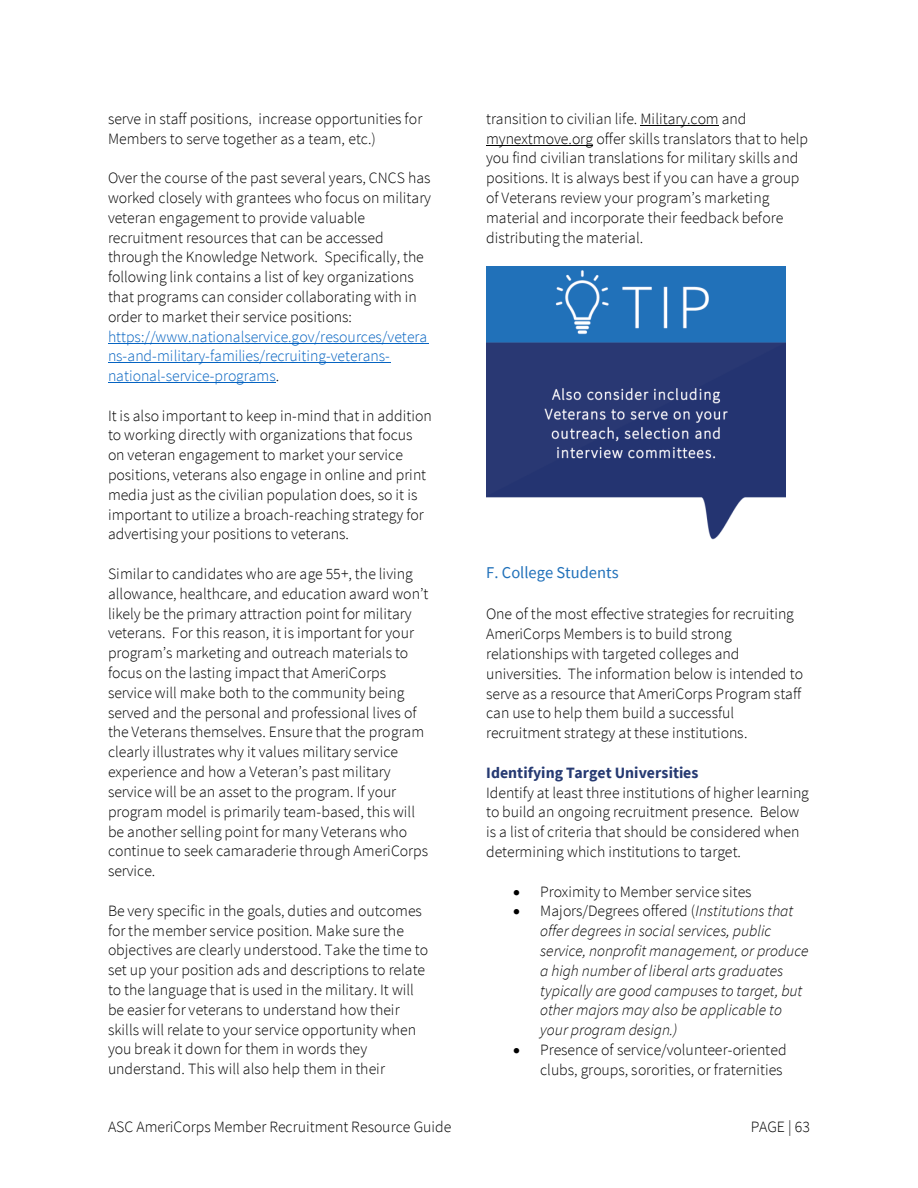
<style>
.page{position:relative;width:918px;height:1188px;background:#fff}
.page>*{position:absolute;margin:0;border:0;box-sizing:border-box;transform-origin:0 0}
.t1{font:16.5px "Source Sans Pro";color:#2171ba}
.t2{font:300 15.75px/19.8px "Source Sans Pro";color:#000}
.t3{font:italic 300 15.75px/19.8px "Source Sans Pro";color:#000}
.t4{font:300 15.75px/19.6px "Source Sans Pro";color:#0563c1}
.t5{font:700 15.75px "Source Sans Pro";color:#263a72}
.s1{color:#000}
.s2{font-style:normal}
</style>
<div class="page">
<hr style="left:108px;top:343px;width:320px;height:1px;background:#0563c1">
<hr style="left:108px;top:362px;width:282px;height:1px;background:#0563c1">
<hr style="left:108px;top:382px;width:168px;height:1px;background:#0563c1">
<hr style="left:640px;top:125px;width:79px;height:1px;background:#000">
<hr style="left:486px;top:145px;width:107px;height:1px;background:#000">
<img style="left:486px;top:266px;width:299px;height:274px">
<p class="t2" style="left:108px;top:108px;width:316px">serve in staff positions, increase opportunities for<br>Members to serve together as a team, etc.)</p>
<p class="t2" style="left:108px;top:167px;width:325px">Over the course of the past several years, CNCS has worked closely with grantees who focus on military veteran engagement to provide valuable recruitment resources that can be accessed through the Knowledge Network. Specifically, the following link contains a list of key organizations that programs can consider collaborating with in order to market their service positions:</p>
<p class="t4" style="left:108px;top:326px;width:321px">https://www.nationalservice.gov/resources/vetera ns-and-military-families/recruiting-veterans&shy;national-service-programs<span class="s1">.</span></p>
<p class="t2" style="left:108px;top:405px;width:325px">It is also important to keep in-mind that in addition to working directly with organizations that focus on veteran engagement to market your service positions, veterans also engage in online and print media just as the civilian population does, so it is important to utilize a broach-reaching strategy for advertising your positions to veterans.</p>
<p class="t2" style="left:108px;top:563px;width:322px">Similar to candidates who are age 55+, the living allowance, healthcare, and education award won’t likely be the primary attraction point for military veterans. For this reason, it is important for your program’s marketing and outreach materials to focus on the lasting impact that AmeriCorps service will make both to the community being served and the personal and professional lives of the Veterans themselves. Ensure that the program clearly illustrates why it values military service experience and how a Veteran’s past military service will be an asset to the program. If your program model is primarily team-based, this will be another selling point for many Veterans who continue to seek camaraderie through AmeriCorps service.</p>
<p class="t2" style="left:108px;top:900px;width:322px">Be very specific in the goals, duties and outcomes for the member service position. Make sure the objectives are clearly understood. Take the time to set up your position ads and descriptions to relate to the language that is used in the military. It will be easier for veterans to understand how their skills will relate to your service opportunity when you break it down for them in words they understand. This will also help them in their</p>
<p class="t2" style="left:486px;top:108px;width:323px">transition to civilian life. Military.com and mynextmove.org offer skills translators that to help you find civilian translations for military skills and positions. It is always best if you can have a group of Veterans review your program’s marketing material and incorporate their feedback before distributing the material.</p>
<h2 class="t1" style="left:486px;top:562px;width:134px">F. College Students</h2>
<p class="t2" style="left:486px;top:604px;width:318px">One of the most effective strategies for recruiting AmeriCorps Members is to build strong relationships with targeted colleges and universities. The information below is intended to serve as a resource that AmeriCorps Program staff can use to help them build a successful recruitment strategy at these institutions.</p>
<h3 class="t5" style="left:486px;top:762px;width:214px">Identifying Target Universities</h3>
<p class="t2" style="left:486px;top:782px;width:324px">Identify at least three institutions of higher learning to build an ongoing recruitment presence. Below is a list of criteria that should be considered when determining which institutions to target.</p>
<p class="t2" style="left:513px;top:881px;width:240px">• Proximity to Member service sites</p>
<p class="t3" style="left:540px;top:901px;width:270px;text-indent:-27px">• <span class="s2">Majors/Degrees offered (</span>Institutions that offer degrees in social services, public service, nonprofit management, or produce a high number of liberal arts graduates typically are good campuses to target, but other majors may also be applicable to your program design.)</p>
<p class="t2" style="left:513px;top:1040px;width:275px;text-align:right">• Presence of service/volunteer-oriented clubs, groups, sororities, or fraternities</p>
<p class="t2" style="left:108px;top:1116px;width:345px">ASC AmeriCorps Member Recruitment Resource Guide</p>
<p class="t2" style="left:751px;top:1116px;width:61px">PAGE | 63</p>
</div>
